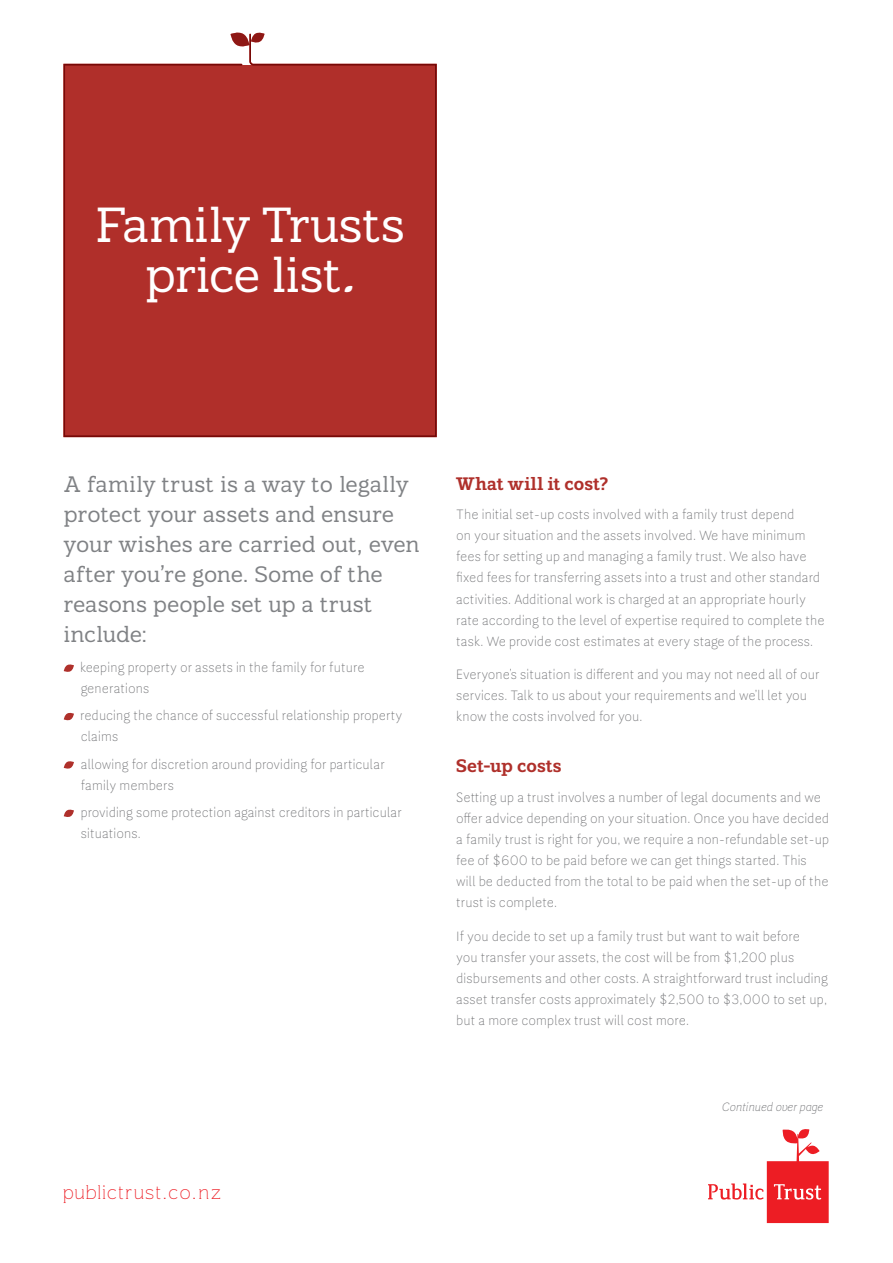
<style>
.page{position:relative;width:893px;height:1263px;background:#fff}
.page>*{position:absolute;margin:0;border:0;box-sizing:border-box;transform-origin:0 0}
.t1{font:49.5px/49.5px "Trust";letter-spacing:-.015em;color:#fff;text-align:center}
.t2{font:22.5px/30px "Trust";letter-spacing:.005em;color:#808285}
.t3{font:100 19.65px "Trust";letter-spacing:.08em;color:#ed1d24}
.t4{font:700 18px "Trust";letter-spacing:.005em;color:#af302b}
.t5{font:13.5px/21px "Guanabara Sans Regular 2";letter-spacing:.01em;color:#6d6e71}
.t6{font:12px "Guanabara Sans Regular 7";letter-spacing:.01em;color:#6d6e71}
</style>
<div class="page">
<svg style="left:63px;top:33px;width:374px;height:405px"></svg>
<svg style="left:231px;top:32px;width:33px;height:16px"></svg>
<div style="left:65px;top:65px;width:370px;height:371px;background:#af302b"></div>
<svg style="left:708px;top:1129px;width:121px;height:94px"></svg>
<svg style="left:64px;top:664px;width:10px;height:8px"></svg>
<svg style="left:64px;top:712px;width:10px;height:9px"></svg>
<svg style="left:64px;top:761px;width:10px;height:8px"></svg>
<svg style="left:64px;top:809px;width:10px;height:8px"></svg>
<h1 class="t1" style="left:96px;top:203px;width:311px">Family Trusts price list↔</h1>
<h2 class="t2" style="left:64px;top:470px;width:357px">A family trust is a way to legally protect your assets and ensure your wishes are carried out, even after you’re gone. Some of the reasons people set up a trust include:</h2>
<p class="t5" style="left:80px;top:657px;width:286px">keeping property or assets in the family for future generations</p>
<p class="t5" style="left:80px;top:705px;width:324px">reducing the chance of successful relationship property claims</p>
<p class="t5" style="left:81px;top:754px;width:305px">allowing for discretion around providing for particular family members</p>
<p class="t5" style="left:81px;top:802px;width:322px">providing some protection against creditors in particular situations.</p>
<h3 class="t3" style="left:64px;top:1181px;width:159px">publictrust.co.nz</h3>
<h3 class="t4" style="left:456px;top:474px;width:153px">What will it cost?</h3>
<p class="t5" style="left:456px;top:504px;width:370px">The initial set-up costs involved with a family trust depend<br>on your situation and the assets involved. We have minimum fees for setting up and managing a family trust. We also have fixed fees for transferring assets into a trust and other standard activities. Additional work is charged at an appropriate hourly rate according to the level of expertise required to complete the task. We provide cost estimates at every stage of the process.</p>
<p class="t5" style="left:456px;top:664px;width:365px">Everyone’s situation is different and you may not need all of our services. Talk to us about your requirements and we’ll let you know the costs involved for you.</p>
<h3 class="t4" style="left:456px;top:756px;width:107px">Set-up costs</h3>
<p class="t5" style="left:456px;top:787px;width:374px">Setting up a trust involves a number of legal documents and we offer advice depending on your situation. Once you have decided a family trust is right for you, we require a non-refundable set-up fee of $600 to be paid before we can get things started. This will be deducted from the total to be paid when the set-up of the trust is complete.</p>
<p class="t5" style="left:456px;top:925px;width:373px">If you decide to set up a family trust but want to wait before<br>you transfer your assets, the cost will be from $1,200 plus disbursements and other costs. A straightforward trust including asset transfer costs approximately $2,500 to $3,000 to set up, but a more complex trust will cost more.</p>
<p class="t6" style="left:722px;top:1099px;width:103px">Continued over page</p>
</div>
